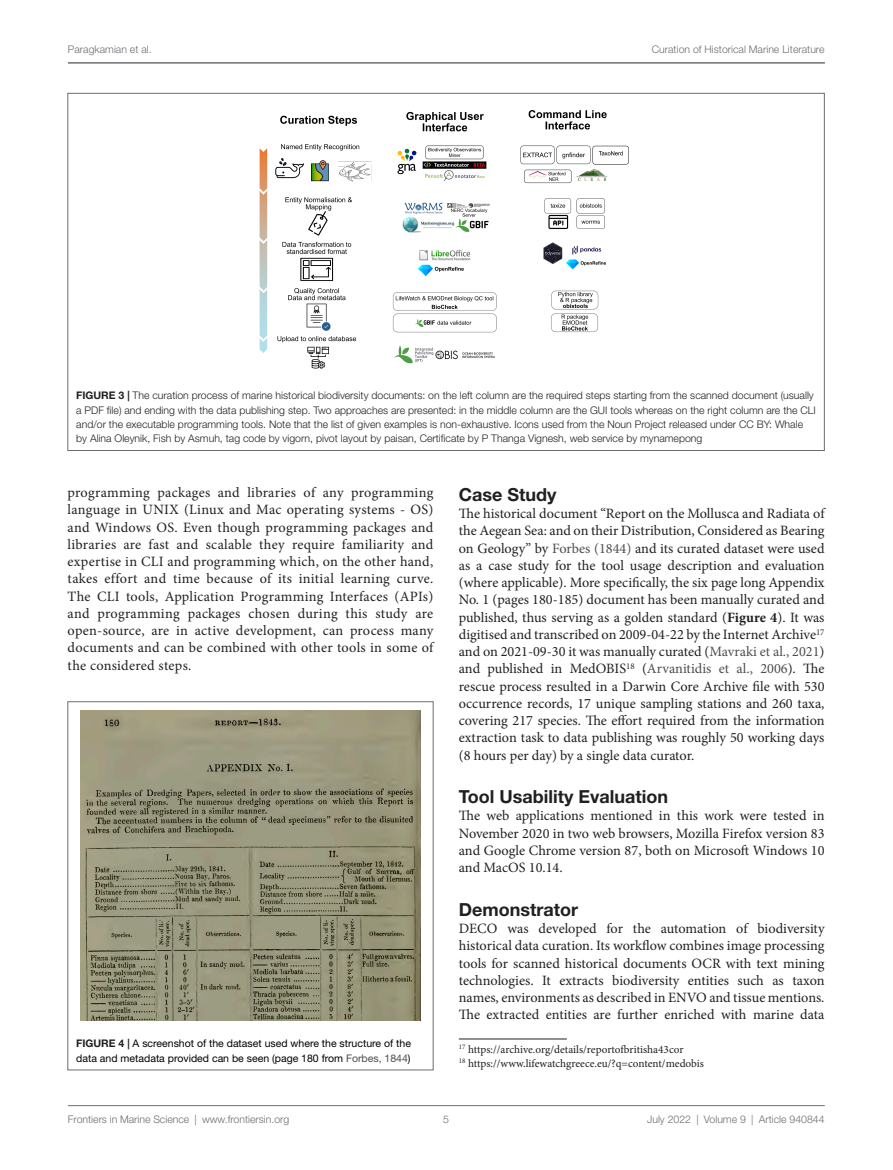
<style>
.page{position:relative;width:893px;height:1170px;background:#fff}
.page>*{position:absolute;margin:0;border:0;box-sizing:border-box;transform-origin:0 0}
.SecHeadB{font:700 18px "Helvetica Neue LT Std";color:#231f20}
.Para{font:14.25px/17.2px "Minion Pro";color:#231f20;text-align:justify}
.ParaIndent{font:14.25px/17.2px "Minion Pro";letter-spacing:.02em;color:#231f20;text-align:justify}
.FN{font:11.25px "Minion Pro";letter-spacing:-.005em;color:#231f20}
.FigCaption{font:300 10.5px/14.2px "Helvetica Neue LT Std";color:#231f20}
.t1{font:300 10.5px "Helvetica Neue LT Std";color:#6c6d70}
.FigCaption-2{font:10.5px/14.2px "Helvetica Neue LT Std";color:#000}
.s1{font-weight:700}
.s2{color:#4d4d4d}
.s3{font-weight:700;color:#231f20}
</style>
<div class="page">
<hr style="left:68px;top:1105px;width:757px;height:1px;background:#6c6d70">
<hr style="left:68px;top:63px;width:757px;height:1px;background:#6c6d70">
<hr style="left:459px;top:1038px;width:108px;height:1px;background:#231f20">
<img style="left:259px;top:110px;width:370px;height:259px">
<img style="left:80px;top:710px;width:341px;height:310px">
<p class="t1" style="left:68px;top:43px;width:85px">Paragkamian et al.</p>
<p class="t1" style="left:652px;top:43px;width:174px">Curation of Historical Marine Literature</p>
<p class="FigCaption" style="left:76px;top:388px;width:741px"><span class="s1">FIGURE 3 |</span> The curation process of marine historical biodiversity documents: on the left column are the required steps starting from the scanned document (usually a PDF file) and ending with the data publishing step. Two approaches are presented: in the middle column are the GUI tools whereas on the right column are the CLI and/or the executable programming tools. Note that the list of given examples is non-exhaustive. Icons used from the Noun Project released under CC BY: Whale by Alina Oleynik, Fish by Asmuh, tag code by vigorn, pivot layout by paisan, Certificate by P Thanga Vignesh, web service by mynamepong</p>
<p class="ParaIndent" style="left:68px;top:484px;width:367px">programming packages and libraries of any programming language in UNIX (Linux and Mac operating systems - OS) and Windows OS. Even though programming packages and libraries are fast and scalable they require familiarity and expertise in CLI and programming which, on the other hand, takes effort and time because of its initial learning curve.<br>The CLI tools, Application Programming Interfaces (APIs) and programming packages chosen during this study are open-source, are in active development, can process many documents and can be combined with other tools in some of the considered steps.</p>
<p class="SecHeadB" style="left:459px;top:483px;width:99px">Case Study</p>
<p class="Para" style="left:459px;top:505px;width:367px">The historical document “Report on the Mollusca and Radiata of the Aegean Sea: and on their Distribution, Considered as Bearing on Geology” by <span class="s2">Forbes (1844)</span> and its curated dataset were used as a case study for the tool usage description and evaluation (where applicable). More specifically, the six page long Appendix No. 1 (pages 180-185) document has been manually curated and published, thus serving as a golden standard (<span class="s1">Figure 4</span>). It was digitised and transcribed on 2009-04-22 by the Internet Archive<sup>17 </sup>and on 2021-09-30 it was manually curated (<span class="s2">Mavraki et al., 2021</span>) and published in MedOBIS<sup>18</sup> (<span class="s2">Arvanitidis et al., 2006</span>). The rescue process resulted in a Darwin Core Archive file with 530 occurrence records, 17 unique sampling stations and 260 taxa, covering 217 species. The effort required from the information extraction task to data publishing was roughly 50 working days (8 hours per day) by a single data curator.</p>
<p class="SecHeadB" style="left:459px;top:785px;width:211px">Tool Usability Evaluation</p>
<p class="Para" style="left:459px;top:807px;width:367px">The web applications mentioned in this work were tested in November 2020 in two web browsers, Mozilla Firefox version 83 and Google Chrome version 87, both on Microsoft Windows 10 and MacOS 10.14.</p>
<p class="SecHeadB" style="left:459px;top:898px;width:121px">Demonstrator</p>
<p class="Para" style="left:459px;top:919px;width:367px">DECO was developed for the automation of biodiversity historical data curation. Its workflow combines image processing tools for scanned historical documents OCR with text mining technologies. It extracts biodiversity entities such as taxon names, environments as described in ENVO and tissue mentions.<br>The extracted entities are further enriched with marine data</p>
<p class="FN" style="left:459px;top:1041px;width:226px"><sup>17</sup> https://archive.org/details/reportofbritisha43cor</p>
<p class="FN" style="left:459px;top:1055px;width:247px"><sup>18</sup> https://www.lifewatchgreece.eu/?q=content/medobis</p>
<p class="FigCaption-2" style="left:76px;top:1036px;width:336px"><span class="s3">FIGURE 4 |</span> A screenshot of the dataset used where the structure of the data and metadata provided can be seen (page 180 from <span class="s2">Forbes, 1844</span>)</p>
<p class="t1" style="left:68px;top:1112px;width:223px">Frontiers in Marine Science | www.frontiersin.org</p>
<p class="t1" style="left:443px;top:1112px;width:7px">5</p>
<p class="t1" style="left:647px;top:1112px;width:179px">July 2022 | Volume 9 | Article 940844</p>
</div>
